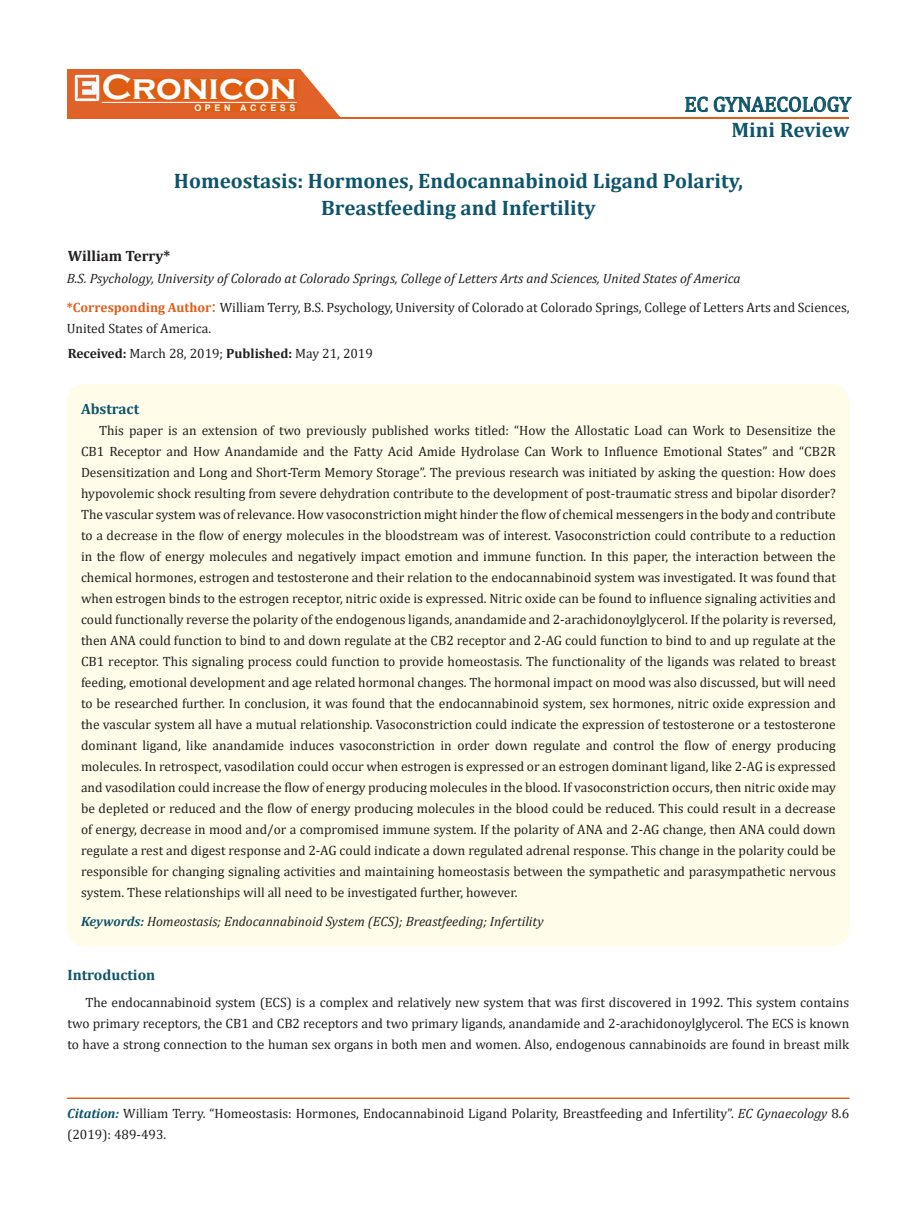
<style>
.page{position:relative;width:917px;height:1206px;background:#fff}
.page>*{position:absolute;margin:0;border:0;box-sizing:border-box;transform-origin:0 0}
.t1{font:700 36px "Copperplate Gothic";color:#fff}
.t2{font:700 21px/27px "Cambria";color:#0e546a;text-align:center}
.t3{font:21px "Cambria";color:#0e546a}
.t4{font:700 15px "Cambria";color:#0e546a}
.t5{font:700 15px "Cambria";color:#231f20}
.t6{font:13.5px/21px "Cambria";color:#231f20}
.t7{font:italic 13.5px "Cambria";color:#231f20}
.t8{font:700 9px "Arial";letter-spacing:.4em;color:#fff}
.s1{font-weight:700;color:#e05d1a}
.s2{font-size:18px;color:#e05d1a}
.s3{font-weight:700}
.s4{font-weight:700;color:#0e546a}
.s5{font-weight:700;font-style:italic;color:#0e546a}
.s6{font-style:italic}
</style>
<div class="page">
<div style="left:67px;top:70px;width:290px;height:49px;background:#e06228"></div>
<svg style="left:300px;top:69px;width:90px;height:49px"></svg>
<img style="left:75px;top:75px;width:24px;height:26px">
<div style="left:102px;top:79px;width:195px;height:21px;background:#df5d11"></div>
<div style="left:194px;top:105px;width:103px;height:7px;background:#df5d11"></div>
<svg style="left:685px;top:97px;width:166px;height:15px"></svg>
<hr style="left:102px;top:102px;width:194px;height:1px;background:#fff">
<hr style="left:279px;top:118px;width:569px;height:1px;background:#e05d1a">
<div style="left:67px;top:1098px;width:782px;height:1px;border:1px solid #e05d1a"></div>
<div style="left:67px;top:384px;width:782px;height:562px;background:#fffde9;border-radius:18px"></div>
<p class="t1" style="left:102px;top:68px;width:196px">Cronicon</p>
<p class="t8" style="left:194px;top:102px;width:103px">OPEN ACCESS</p>
<p class="t3" style="left:684px;top:92px;width:168px">EC GYNAECOLOGY</p>
<p class="t2" style="left:731px;top:116px;width:120px">Mini Review</p>
<p class="t2" style="left:174px;top:166px;width:570px">Homeostasis: Hormones, Endocannabinoid Ligand Polarity,<br>Breastfeeding and Infertility</p>
<p class="t5" style="left:68px;top:245px;width:104px">William Terry*</p>
<p class="t7" style="left:67px;top:269px;width:675px">B.S. Psychology, University of Colorado at Colorado Springs, College of Letters Arts and Sciences, United States of America</p>
<p class="t6" style="left:67px;top:297px;width:784px"><span class="s1">*Corresponding Author</span><span class="s2">:</span> William Terry, B.S. Psychology, University of Colorado at Colorado Springs, College of Letters Arts and Sciences,<br>United States of America.</p>
<p class="t6" style="left:68px;top:343px;width:307px"><span class="s3">Received:</span> March 28, 2019; <span class="s3">Published:</span> May 21, 2019</p>
<p class="t4" style="left:81px;top:398px;width:60px">Abstract</p>
<p class="t6" style="left:81px;top:420px;width:756px;text-align:justify;text-indent:18px">This paper is an extension of two previously published works titled: “How the Allostatic Load can Work to Desensitize the CB1 Receptor and How Anandamide and the Fatty Acid Amide Hydrolase Can Work to Influence Emotional States” and “CB2R Desensitization and Long and Short-Term Memory Storage”. The previous research was initiated by asking the question: How does hypovolemic shock resulting from severe dehydration contribute to the development of post-traumatic stress and bipolar disorder?<br>The vascular system was of relevance. How vasoconstriction might hinder the flow of chemical messengers in the body and contribute to a decrease in the flow of energy molecules in the bloodstream was of interest. Vasoconstriction could contribute to a reduction in the flow of energy molecules and negatively impact emotion and immune function. In this paper, the interaction between the chemical hormones, estrogen and testosterone and their relation to the endocannabinoid system was investigated. It was found that when estrogen binds to the estrogen receptor, nitric oxide is expressed. Nitric oxide can be found to influence signaling activities and could functionally reverse the polarity of the endogenous ligands, anandamide and 2-arachidonoylglycerol. If the polarity is reversed, then ANA could function to bind to and down regulate at the CB2 receptor and 2-AG could function to bind to and up regulate at the CB1 receptor. This signaling process could function to provide homeostasis. The functionality of the ligands was related to breast feeding, emotional development and age related hormonal changes. The hormonal impact on mood was also discussed, but will need to be researched further. In conclusion, it was found that the endocannabinoid system, sex hormones, nitric oxide expression and the vascular system all have a mutual relationship. Vasoconstriction could indicate the expression of testosterone or a testosterone dominant ligand, like anandamide induces vasoconstriction in order down regulate and control the flow of energy producing molecules. In retrospect, vasodilation could occur when estrogen is expressed or an estrogen dominant ligand, like 2-AG is expressed and vasodilation could increase the flow of energy producing molecules in the blood. If vasoconstriction occurs, then nitric oxide may be depleted or reduced and the flow of energy producing molecules in the blood could be reduced. This could result in a decrease of energy, decrease in mood and/or a compromised immune system. If the polarity of ANA and 2-AG change, then ANA could down regulate a rest and digest response and 2-AG could indicate a down regulated adrenal response. This change in the polarity could be responsible for changing signaling activities and maintaining homeostasis between the sympathetic and parasympathetic nervous system. These relationships will all need to be investigated further, however.</p>
<p class="t7" style="left:81px;top:911px;width:464px"><span class="s4">Keywords:</span> Homeostasis; Endocannabinoid System (ECS); Breastfeeding; Infertility</p>
<p class="t4" style="left:67px;top:964px;width:89px">Introduction</p>
<p class="t6" style="left:67px;top:992px;width:783px;text-align:justify;text-indent:18px">The endocannabinoid system (ECS) is a complex and relatively new system that was first discovered in 1992. This system contains two primary receptors, the CB1 and CB2 receptors and two primary ligands, anandamide and 2-arachidonoylglycerol. The ECS is known to have a strong connection to the human sex organs in both men and women. Also, endogenous cannabinoids are found in breast milk</p>
<p class="t6" style="left:67px;top:1103px;width:783px"><span class="s5">Citation:</span> William Terry. “Homeostasis: Hormones, Endocannabinoid Ligand Polarity, Breastfeeding and Infertility”. <span class="s6">EC Gynaecology</span> 8.6 (2019): 489-493.</p>
</div>
